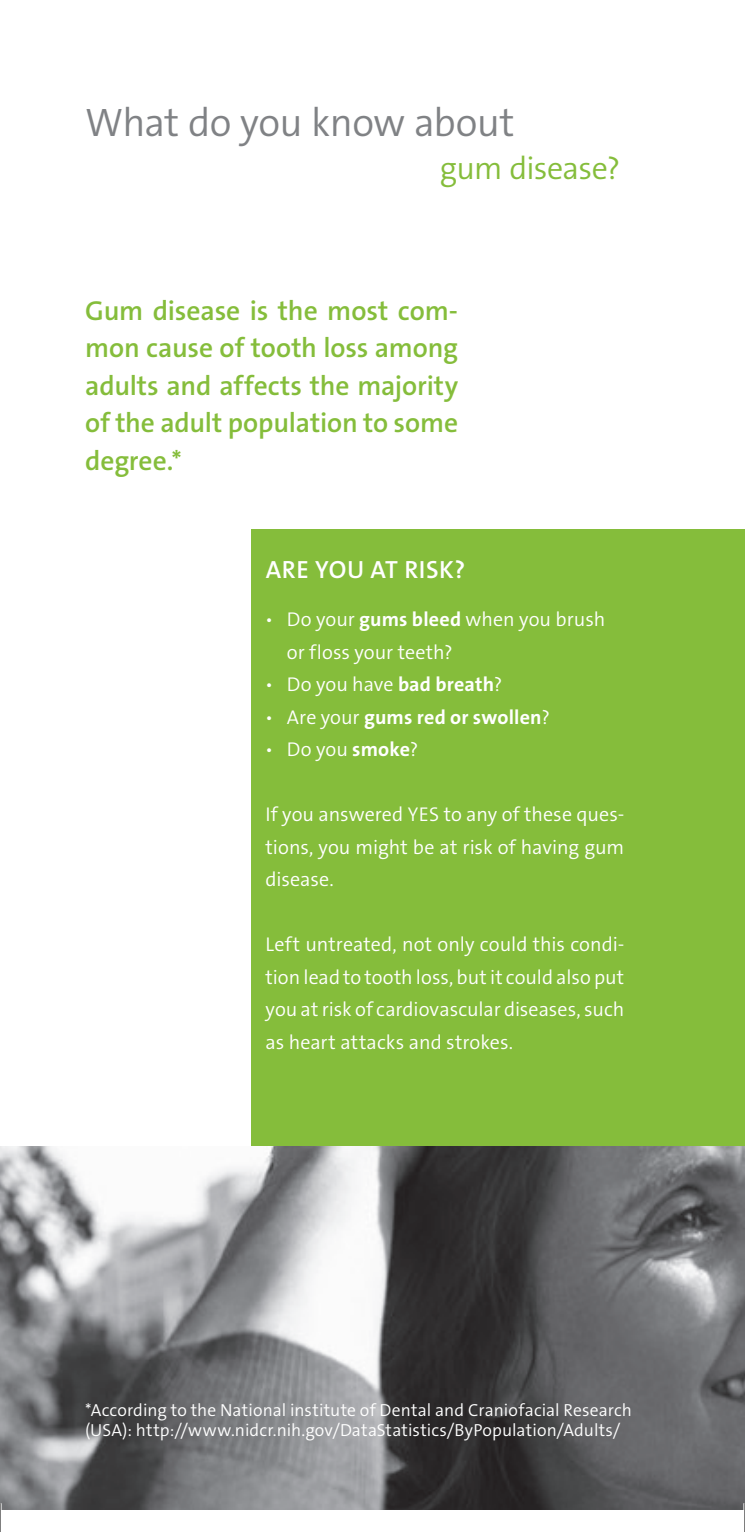
<style>
.page{position:relative;width:745px;height:1532px;background:#fff}
.page>*{position:absolute;margin:0;border:0;box-sizing:border-box;transform-origin:0 0}
.Title_big{font:40px "The Sans LP4 Se Lig";letter-spacing:-.015em;color:#808285}
.Title_small{font:32px "The Sans LP4 Se Lig";letter-spacing:-.025em;color:#85bd3b}
.Lead{font:27.5px/37.5px "The Sans LP6 Se Bld";letter-spacing:-.005em;color:#85bd3b;text-align:justify}
.Subtitle{font:25px "The Sans LP6 Se Bld";letter-spacing:.02em;color:#fff}
.Copy{font:20px/32.5px "The Sans LP4 Se Lig";color:#fff;text-align:justify}
.t1{font:20px "The Sans LP7 Bld";letter-spacing:.01em;color:#fff}
.t2{font:17.5px/20px "The Sans LP4 Se Lig";letter-spacing:.005em;color:#fff}
.s1{font-family:"The Sans LP7 Bld"}
.s2{font-family:"The Sans LP4 Se Lig"}
</style>
<div class="page">
<div style="left:251px;top:529px;width:493px;height:617px;background:#85bd3b"></div>
<img style="left:0;top:1146px;width:744px;height:363px">
<hr style="left:0;top:1503px;width:2px;height:29px;background:#fff">
<svg style="left:0;top:1503px;width:1px;height:29px"></svg>
<svg style="left:743px;top:1503px;width:2px;height:29px"></svg>
<p class="Title_big" style="left:85px;top:97px;width:430px">What do you know about</p>
<p class="Title_small" style="left:439px;top:147px;width:182px">gum disease?</p>
<p class="Lead" style="left:85px;top:292px;width:374px">Gum disease is the most com&shy;mon cause of tooth loss among adults and affects the majority of the adult population to some degree.*</p>
<p class="Subtitle" style="left:265px;top:553px;width:201px">ARE YOU AT RISK?</p>
<p class="Copy" style="left:287px;top:603px;width:320px;text-indent:-21px">ѹ Do your <span class="s1">gums bleed</span> when you brush or floss your teeth?</p>
<p class="Copy" style="left:265px;top:668px;width:238px">ѹ Do you have <span class="s1">bad breath</span>?</p>
<p class="t1" style="left:265px;top:704px;width:285px"><span class="s2">ѹ Are your</span> gums red or swollen<span class="s2">?</span></p>
<p class="Copy" style="left:265px;top:733px;width:154px">ѹ Do you <span class="s1">smoke</span>?</p>
<p class="Copy" style="left:265px;top:798px;width:360px">If you answered YES to any of these ques&shy;tions, you might be at risk of having gum disease.</p>
<p class="Copy" style="left:265px;top:928px;width:360px">Left untreated, not only could this condi&shy;tion lead to tooth loss, but it could also put you at risk of cardiovascular diseases, such as heart attacks and strokes.</p>
<p class="t2" style="left:85px;top:1400px;width:548px">*According to the National institute of Dental and Craniofacial Research (USA): http://www.nidcr.nih.gov/DataStatistics/ByPopulation/Adults/</p>
</div>
